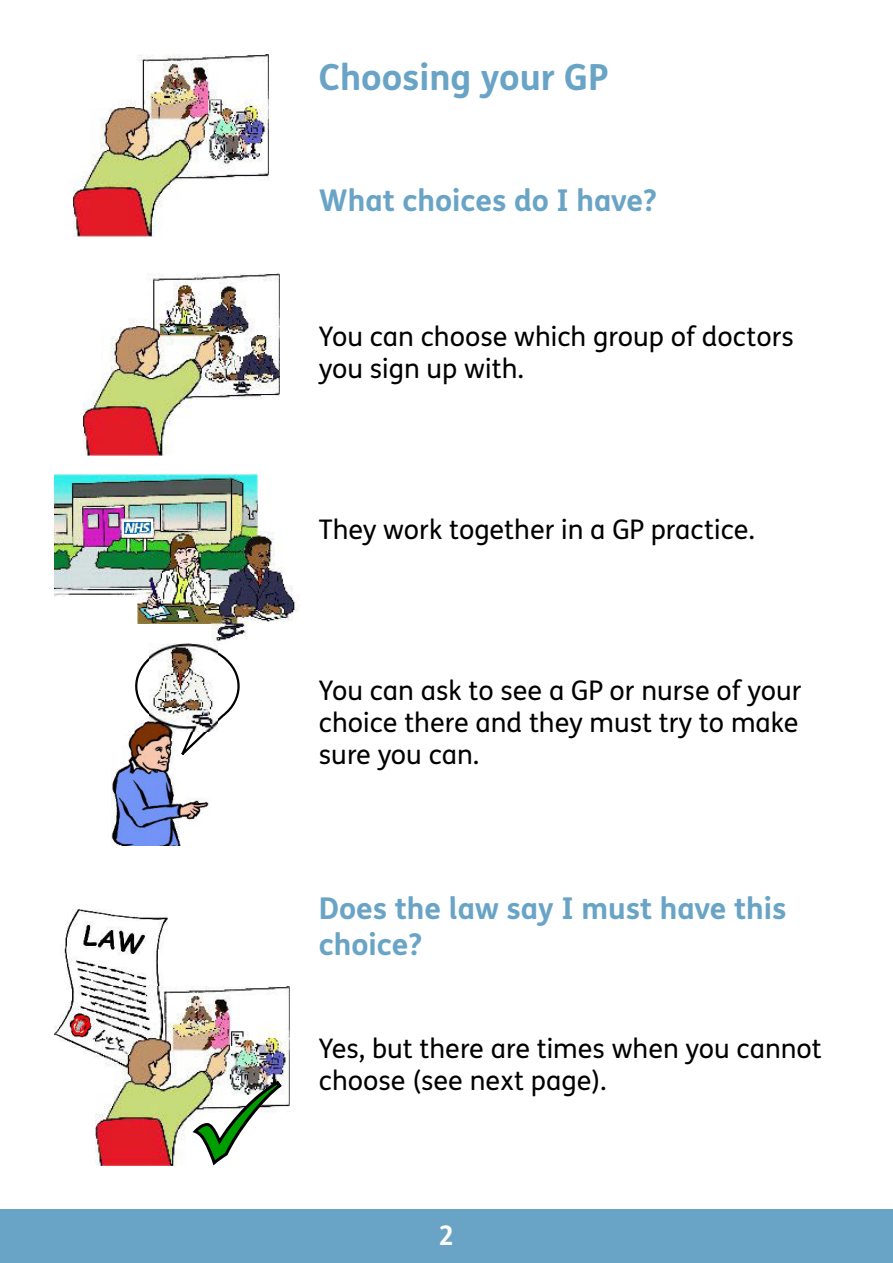
<style>
.page{position:relative;width:893px;height:1263px;background:#fff}
.page>*{position:absolute;margin:0;border:0;box-sizing:border-box;transform-origin:0 0}
.t1{font:700 36px "FS Me";color:#69a4c6}
.t2{font:700 30px/35.7px "FS Me";color:#69a4c6}
.t3{font:27px/32.1px "FS Me";color:#000}
.t4{font:700 27px "FS Me";color:#fff}
</style>
<div class="page">
<div style="left:0;top:1209px;width:893px;height:54px;background:#69a4c6"></div>
<img style="left:73px;top:54px;width:196px;height:182px">
<img style="left:83px;top:273px;width:196px;height:183px">
<img style="left:235px;top:335px;width:44px;height:59px">
<img style="left:54px;top:475px;width:204px;height:121px">
<img style="left:125px;top:523px;width:25px;height:10px">
<img style="left:137px;top:531px;width:75px;height:92px">
<img style="left:212px;top:531px;width:87px;height:108px">
<img style="left:112px;top:763px;width:97px;height:82px">
<svg style="left:126px;top:639px;width:114px;height:125px"></svg>
<img style="left:150px;top:643px;width:67px;height:88px">
<img style="left:54px;top:909px;width:113px;height:144px">
<img style="left:96px;top:987px;width:193px;height:178px">
<img style="left:165px;top:988px;width:123px;height:178px">
<h1 class="t1" style="left:319px;top:63px;width:291px">Choosing your GP</h1>
<h2 class="t2" style="left:319px;top:186px;width:339px">What choices do I have?</h2>
<p class="t3" style="left:319px;top:323px;width:476px">You can choose which group of doctors you sign up with.</p>
<p class="t3" style="left:319px;top:516px;width:438px">They work together in a GP practice.</p>
<p class="t3" style="left:319px;top:677px;width:484px;text-align:justify">You can ask to see a GP or nurse of your choice there and they must try to make sure you can.</p>
<h2 class="t2" style="left:319px;top:894px;width:469px">Does the law say I must have this choice?</h2>
<p class="t3" style="left:319px;top:1035px;width:504px">Yes, but there are times when you cannot choose (see next page).</p>
<p class="t4" style="left:438px;top:1224px;width:17px">2</p>
</div>
